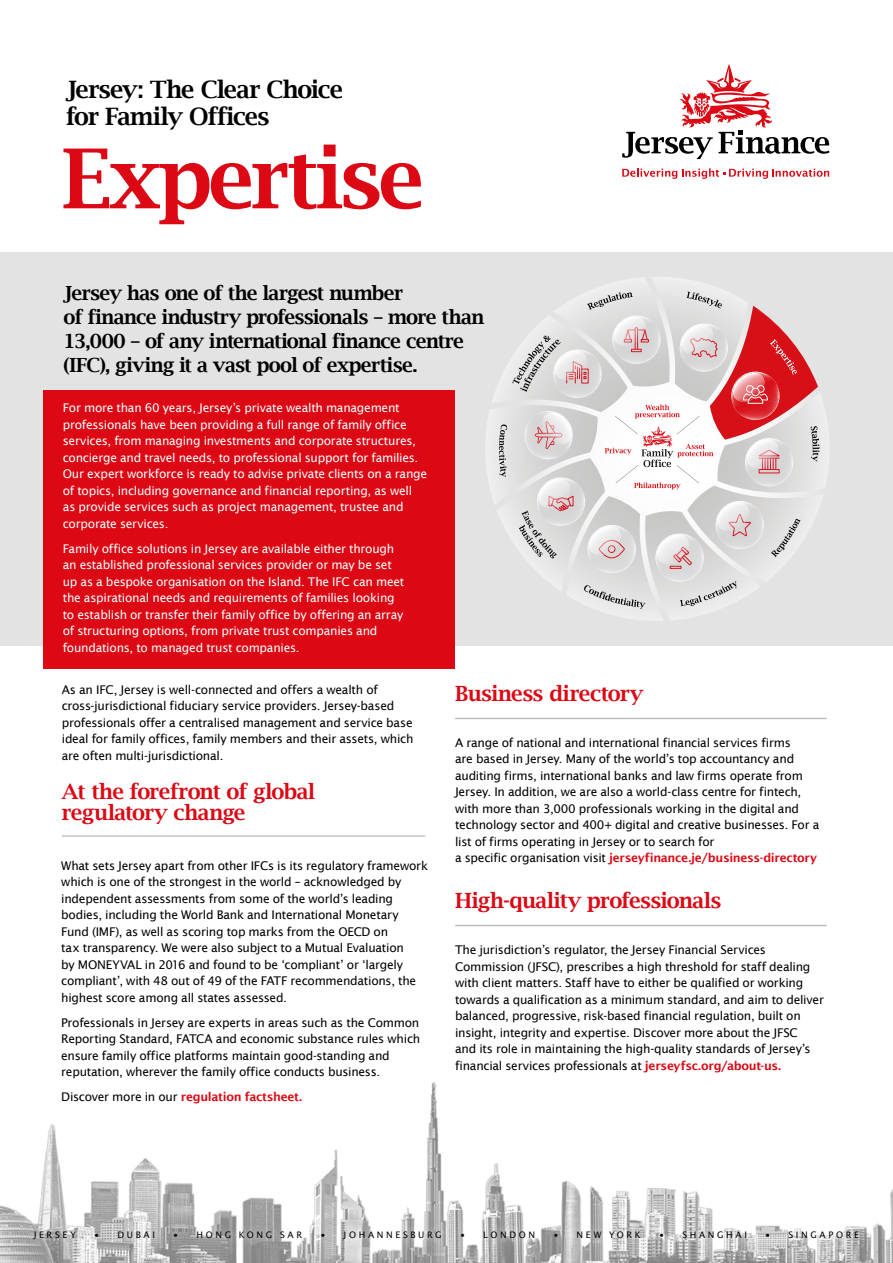
<style>
.page{position:relative;width:893px;height:1263px;background:#fff}
.page>*{position:absolute;margin:0;border:0;box-sizing:border-box;transform-origin:0 0}
.t1{font:600 82.65px "Lucida Bright";letter-spacing:-.04em;color:#dc0814}
.t2{font:600 24px/27px "Lucida Bright";letter-spacing:-.045em;color:#000}
.t3{font:600 21px/21.5px "Lucida Bright";letter-spacing:-.025em;color:#dc0814}
.t4{font:600 19.5px/24px "Lucida Bright";letter-spacing:-.035em;color:#000}
.t5{font:12px/16.5px "Lucida Sans";letter-spacing:-.02em;color:#000}
.t6{font:12px/16.5px "Lucida Sans";letter-spacing:-.02em;color:#fff}
.t7{font:600 12px "Lucida Sans";letter-spacing:-.025em;color:#dc0814}
.t8{font:9px "Lucida Grande";letter-spacing:.295em;color:#000}
.s1{font-weight:400;color:#000}
.s2{font-weight:600;color:#dc0814}
</style>
<div class="page">
<svg style="left:622px;top:64px;width:207px;height:95px"></svg>
<svg style="left:622px;top:168px;width:207px;height:11px"></svg>
<img style="left:0;top:1082px;width:893px;height:181px">
<svg style="left:25px;top:1222px;width:843px;height:26px"></svg>
<div style="left:0;top:253px;width:893px;height:392px;background:#e3e3e3"></div>
<div style="left:44px;top:390px;width:411px;height:279px;background:#dc0814"></div>
<hr style="left:62px;top:835px;width:363px;height:2px;background:#bcbcbc">
<svg style="left:499px;top:277px;width:320px;height:332px"></svg>
<hr style="left:455px;top:718px;width:372px;height:1px;background:#bcbcbc">
<hr style="left:455px;top:925px;width:372px;height:1px;background:#bcbcbc">
<h2 class="t2" style="left:66px;top:76px;width:279px">Jersey: The Clear Choice for Family Offices</h2>
<h1 class="t1" style="left:62px;top:132px;width:365px">Expertise</h1>
<h3 class="t4" style="left:64px;top:281px;width:422px">Jersey has one of the largest number<br>of finance industry professionals – more than 13,000 – of any international finance centre (IFC), giving it a vast pool of expertise.</h3>
<p class="t6" style="left:63px;top:400px;width:366px">For more than 60 years, Jersey’s private wealth management professionals have been providing a full range of family office services, from managing investments and corporate structures, concierge and travel needs, to professional support for families.<br>Our expert workforce is ready to advise private clients on a range of topics, including governance and financial reporting, as well as provide services such as project management, trustee and corporate services.</p>
<p class="t6" style="left:63px;top:540px;width:343px">Family office solutions in Jersey are available either through an established professional services provider or may be set up as a bespoke organisation on the Island. The IFC can meet the aspirational needs and requirements of families looking to establish or transfer their family office by offering an array of structuring options, from private trust companies and foundations, to managed trust companies.</p>
<p class="t5" style="left:62px;top:681px;width:353px">As an IFC, Jersey is well-connected and offers a wealth of cross-jurisdictional fiduciary service providers. Jersey-based professionals offer a centralised management and service base ideal for family offices, family members and their assets, which are often multi-jurisdictional.</p>
<h3 class="t3" style="left:62px;top:780px;width:255px">At the forefront of global regulatory change</h3>
<p class="t5" style="left:61px;top:857px;width:368px">What sets Jersey apart from other IFCs is its regulatory framework which is one of the strongest in the world – acknowledged by independent assessments from some of the world’s leading bodies, including the World Bank and International Monetary Fund (IMF), as well as scoring top marks from the OECD on<br>tax transparency. We were also subject to a Mutual Evaluation<br>by MONEYVAL in 2016 and found to be ‘compliant’ or ‘largely compliant’, with 48 out of 49 of the FATF recommendations, the highest score among all states assessed.</p>
<p class="t5" style="left:61px;top:1014px;width:360px">Professionals in Jersey are experts in areas such as the Common Reporting Standard, FATCA and economic substance rules which ensure family office platforms maintain good-standing and reputation, wherever the family office conducts business.</p>
<p class="t7" style="left:61px;top:1090px;width:242px"><span class="s1">Discover more in our</span> regulation factsheet.</p>
<h3 class="t3" style="left:455px;top:682px;width:190px">Business directory</h3>
<p class="t5" style="left:455px;top:734px;width:366px">A range of national and international financial services firms<br>are based in Jersey. Many of the world’s top accountancy and auditing firms, international banks and law firms operate from Jersey. In addition, we are also a world-class centre for fintech, with more than 3,000 professionals working in the digital and technology sector and 400+ digital and creative businesses. For a list of firms operating in Jersey or to search for<br>a specific organisation visit <span class="s2">jerseyfinance.je/business-directory</span></p>
<h3 class="t3" style="left:455px;top:889px;width:268px">High-quality professionals</h3>
<p class="t5" style="left:455px;top:941px;width:370px">The jurisdiction’s regulator, the Jersey Financial Services Commission (JFSC), prescribes a high threshold for staff dealing with client matters. Staff have to either be qualified or working towards a qualification as a minimum standard, and aim to deliver balanced, progressive, risk-based financial regulation, built on insight, integrity and expertise. Discover more about the JFSC<br>and its role in maintaining the high-quality standards of Jersey’s financial services professionals at <span class="s2">jerseyfsc.org/about-us.</span></p>
<p class="t8" style="left:34px;top:1230px;width:44px">JERSEY</p>
<p class="t8" style="left:94px;top:1230px;width:62px">• DUBAI</p>
<p class="t8" style="left:173px;top:1230px;width:130px">• HONG KONG SAR</p>
<p class="t8" style="left:320px;top:1230px;width:123px">• JOHANNESBURG</p>
<p class="t8" style="left:460px;top:1230px;width:77px">• LONDON</p>
<p class="t8" style="left:553px;top:1230px;width:89px">• NEW YORK</p>
<p class="t8" style="left:659px;top:1230px;width:89px">• SHANGHAI</p>
<p class="t8" style="left:765px;top:1230px;width:95px">• SINGAPORE</p>
</div>
